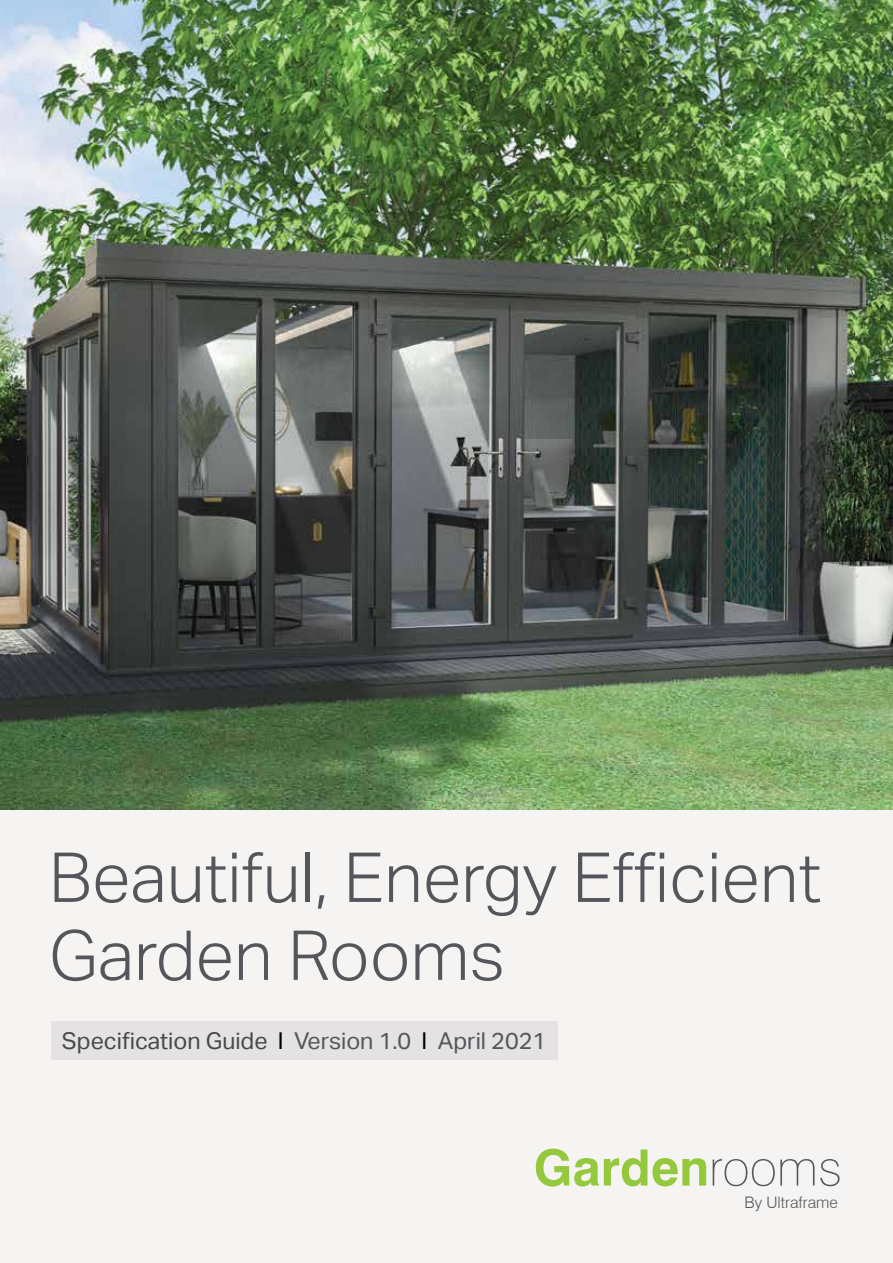
<style>
.page{position:relative;width:893px;height:1263px;background:#fff}
.page>*{position:absolute;margin:0;border:0;box-sizing:border-box;transform-origin:0 0}
.t1{font:300 69px/78px "Aktiv Grotesk";color:#54565b}
.t2{font:700 50.1px "Swiss 721 BT";color:#95c93d}
.t3{font:23.1px "Aktiv Grotesk";color:#54565b}
.t4{font:300 15.9px "Swiss 721 BT";color:#54565b}
.s1{color:#48484a}
.s2{color:#000}
.s3{font-weight:100;color:#54565b}
</style>
<div class="page">
<img style="left:0;top:0;width:893px;height:810px">
<div style="left:0;top:810px;width:893px;height:453px;background:#f5f4f3"></div>
<div style="left:51px;top:1021px;width:506px;height:39px;background:#e4e2e2"></div>
<h1 class="t1" style="left:49px;top:839px;width:774px">Beautiful, Energy Efficient<br>Garden Rooms</h1>
<p class="t3" style="left:62px;top:1027px;width:486px"><span class="s1">Specification Guide</span> <span class="s2">I</span> Version 1.0 <span class="s2">I</span> April 2021</p>
<h2 class="t2" style="left:534px;top:1137px;width:310px">Garden<span class="s3">rooms</span></h2>
<p class="t4" style="left:745px;top:1193px;width:95px">By Ultraframe</p>
</div>
